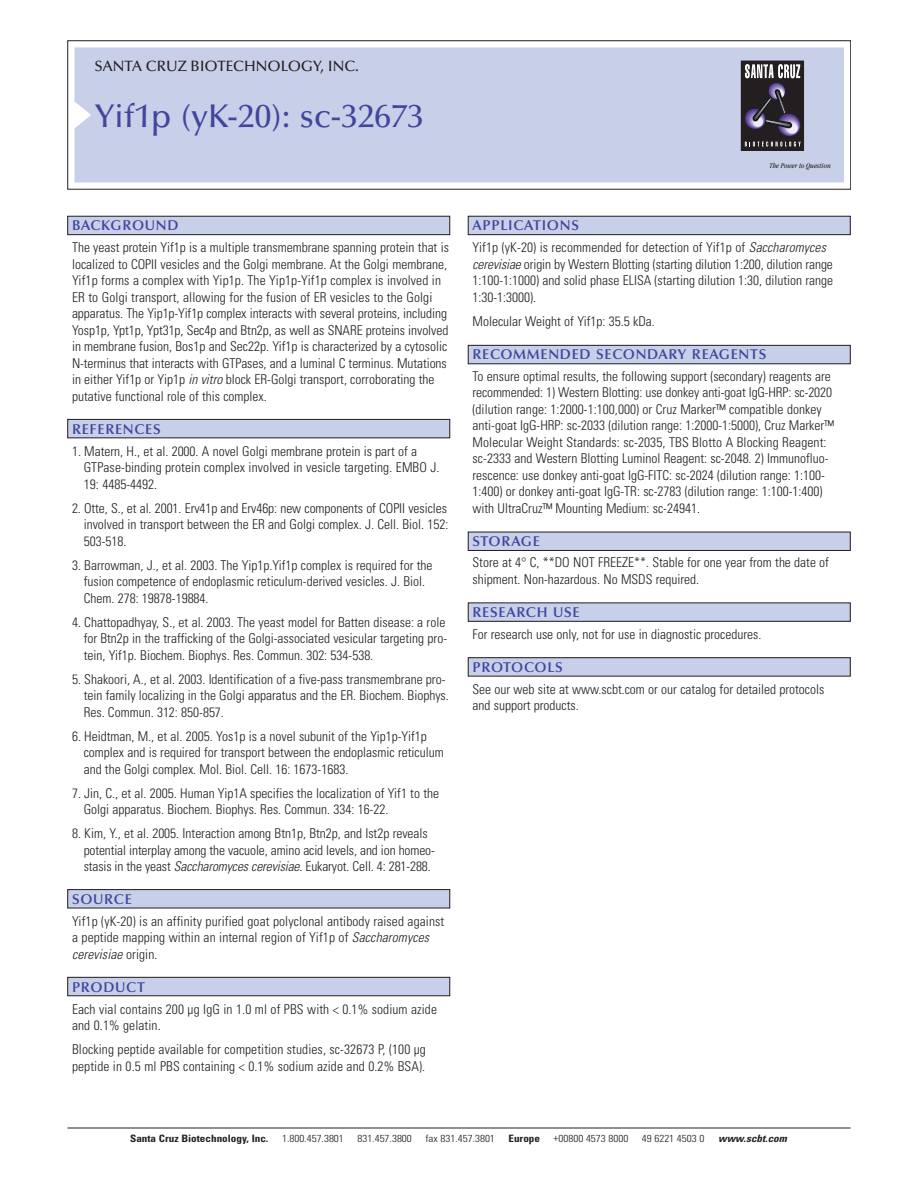
<style>
.page{position:relative;width:918px;height:1188px;background:#fff}
.page>*{position:absolute;margin:0;border:0;box-sizing:border-box;transform-origin:0 0}
.t1{font:500 33px "Optima";color:#41459c}
.t2{font:500 15px "Optima";color:#231f20}
.t3{font:600 14.25px "Optima";letter-spacing:.05em;color:#41459c}
.t4{font:300 condensed 13.5px/16.5px "Univers";color:#231f20}
.t5{font:300 condensed 10.2px "Univers";color:#231f20;scale:1.1 1}
.t6{font:700 condensed 10.2px "Univers";color:#231f20;scale:1.1 1}
.t7{font:italic 700 condensed 10.2px "Univers";color:#231f20;scale:1.1 1}
.t8{font:italic condensed 7.5px "Garamond";color:#231f20}
.s1{font-style:italic}
</style>
<div class="page">
<div style="left:468px;top:216px;width:382px;height:19px;background:#c7cfe9"></div>
<div style="left:468px;top:216px;width:382px;height:19px;border:1px solid #231f20"></div>
<div style="left:468px;top:345px;width:382px;height:19px;background:#c7cfe9"></div>
<div style="left:468px;top:345px;width:382px;height:19px;border:1px solid #231f20"></div>
<div style="left:468px;top:532px;width:382px;height:18px;background:#c7cfe9"></div>
<div style="left:468px;top:532px;width:382px;height:19px;border:1px solid #231f20"></div>
<div style="left:468px;top:603px;width:382px;height:18px;background:#c7cfe9"></div>
<div style="left:468px;top:603px;width:382px;height:19px;border:1px solid #231f20"></div>
<div style="left:468px;top:658px;width:382px;height:18px;background:#c7cfe9"></div>
<div style="left:468px;top:657px;width:382px;height:19px;border:1px solid #231f20"></div>
<div style="left:74px;top:47px;width:770px;height:135px;background:#c7cfe9"></div>
<div style="left:741px;top:61px;width:62px;height:89px;background:#231f20"></div>
<div style="left:741px;top:61px;width:63px;height:90px;border:1px solid #231f20"></div>
<svg style="left:741px;top:64px;width:64px;height:83px"></svg>
<hr style="left:68px;top:1128px;width:782px;height:1px;background:#231f20">
<div style="left:68px;top:216px;width:382px;height:19px;background:#c7cfe9"></div>
<div style="left:68px;top:216px;width:382px;height:19px;border:1px solid #231f20"></div>
<div style="left:68px;top:419px;width:382px;height:19px;background:#c7cfe9"></div>
<div style="left:68px;top:419px;width:382px;height:19px;border:1px solid #231f20"></div>
<div style="left:68px;top:890px;width:382px;height:18px;background:#c7cfe9"></div>
<div style="left:68px;top:889px;width:382px;height:19px;border:1px solid #231f20"></div>
<div style="left:68px;top:977px;width:382px;height:19px;background:#c7cfe9"></div>
<div style="left:68px;top:977px;width:382px;height:19px;border:1px solid #231f20"></div>
<p class="t2" style="left:94px;top:60px;width:266px">SANTA CRUZ BIOTECHNOLOGY, INC.</p>
<h1 class="t1" style="left:94px;top:103px;width:331px">Yif1p (yK-20): sc-32673</h1>
<p class="t3" style="left:72px;top:220px;width:108px">BACKGROUND</p>
<p class="t4" style="left:72px;top:241px;width:378px">The yeast protein Yif1p is a multiple transmembrane spanning protein that is localized to COPII vesicles and the Golgi membrane. At the Golgi membrane, Yif1p forms a complex with Yip1p. The Yip1p-Yif1p complex is involved in ER to Golgi transport, allowing for the fusion of ER vesicles to the Golgi apparatus. The Yip1p-Yif1p complex interacts with several proteins, including Yosp1p, Ypt1p, Ypt31p, Sec4p and Btn2p, as well as SNARE proteins involved in membrane fusion, Bos1p and Sec22p. Yif1p is characterized by a cytosolic N-terminus that interacts with GTPases, and a luminal C terminus. Mutations in either Yif1p or Yip1p <span class="s1">in vitro</span>block ER-Golgi transport, corroborating the putative functional role of this complex.</p>
<p class="t3" style="left:72px;top:423px;width:90px">REFERENCES</p>
<p class="t4" style="left:84px;top:444px;width:357px;text-indent:-12px">1. Matern, H., et al. 2000. A novel Golgi membrane protein is part of a<br>GTPase-binding protein complex involved in vesicle targeting. EMBO J.<br>19: 4485-4492.</p>
<p class="t4" style="left:84px;top:501px;width:366px;text-align:justify;text-indent:-12px">2. Otte, S., et al. 2001. Erv41p and Erv46p: new components of COPII vesicles involved in transport between the ER and Golgi complex. J. Cell. Biol. 152:<br>503-518.</p>
<p class="t4" style="left:84px;top:558px;width:350px;text-indent:-12px">3. Barrowman, J., et al. 2003. The Yip1p.Yif1p complex is required for the fusion competence of endoplasmic reticulum-derived vesicles. J. Biol.<br>Chem. 278: 19878-19884.</p>
<p class="t4" style="left:84px;top:615px;width:365px;text-indent:-12px">4. Chattopadhyay, S., et al. 2003. The yeast model for Batten disease: a role for Btn2p in the trafficking of the Golgi-associated vesicular targeting pro&shy;tein, Yif1p. Biochem. Biophys. Res. Commun. 302: 534-538.</p>
<p class="t4" style="left:84px;top:672px;width:367px;text-indent:-12px">5. Shakoori, A., et al. 2003. Identification of a five-pass transmembrane pro&shy;tein family localizing in the Golgi apparatus and the ER. Biochem. Biophys.<br>Res. Commun. 312: 850-857.</p>
<p class="t4" style="left:84px;top:729px;width:362px;text-indent:-12px">6. Heidtman, M., et al. 2005. Yos1p is a novel subunit of the Yip1p-Yif1p complex and is required for transport between the endoplasmic reticulum and the Golgi complex. Mol. Biol. Cell. 16: 1673-1683.</p>
<p class="t4" style="left:84px;top:786px;width:357px;text-indent:-12px">7. Jin, C., et al. 2005. Human Yip1A specifies the localization of Yif1 to the<br>Golgi apparatus. Biochem. Biophys. Res. Commun. 334: 16-22.</p>
<p class="t4" style="left:84px;top:826px;width:353px;text-indent:-12px">8. Kim, Y., et al. 2005. Interaction among Btn1p, Btn2p, and Ist2p reveals potential interplay among the vacuole, amino acid levels, and ion homeo&shy;stasis in the yeast <span class="s1">Saccharomycescerevisiae</span>. Eukaryot. Cell. 4: 281-288.</p>
<p class="t3" style="left:72px;top:893px;width:61px">SOURCE</p>
<p class="t4" style="left:72px;top:914px;width:374px">Yif1p (yK-20) is an affinity purified goat polyclonal antibody raised against a peptide mapping within an internal region of Yif1p of <span class="s1">Saccharomyces cerevisiae</span> o r i g i n .</p>
<p class="t3" style="left:72px;top:981px;width:74px">PRODUCT</p>
<p class="t4" style="left:72px;top:1002px;width:367px">Each vial contains 200 µg IgG in 1.0 ml of PBS with &lt; 0.1% sodium azide and 0.1% gelatin.</p>
<p class="t4" style="left:72px;top:1043px;width:355px">Blocking peptide available for competition studies, sc-32673 P, (100 µg peptide in 0.5 ml PBS containing &lt; 0.1% sodium azide and 0.2% BSA).</p>
<p class="t8" style="left:769px;top:163px;width:63px">The Power to Question</p>
<p class="t3" style="left:473px;top:220px;width:108px">APPLICATIONS</p>
<p class="t4" style="left:473px;top:241px;width:362px">Yif1p (yK-20) is recommended for detection of Yif1p of <span class="s1">Saccharomyces cerevisiae</span>origin by Western Blotting (starting dilution 1:200, dilution range 1:100-1:1000) and solid phase ELISA (starting dilution 1:30, dilution range 1:30-1:3000).</p>
<p class="t4" style="left:473px;top:314px;width:184px">Molecular Weight of Yif1p: 35.5 kDa.</p>
<p class="t3" style="left:473px;top:348px;width:295px">RECOMMENDED SECONDARY REAGENTS</p>
<p class="t4" style="left:473px;top:369px;width:363px">To ensure optimal results, the following support (secondary) reagents are recommended: 1) Western Blotting: use donkey anti-goat IgG-HRP: sc-2020 (dilution range: 1:2000-1:100,000) or Cruz Marker™ compatible donkey anti-goat IgG-HRP: sc-2033 (dilution range: 1:2000-1:5000), Cruz Marker™ Molecular Weight Standards: sc-2035, TBS Blotto A Blocking Reagent: sc-2333 and Western Blotting Luminol Reagent: sc-2048. 2) Immunofluo&shy;rescence: use donkey anti-goat IgG-FITC: sc-2024 (dilution range: 1:100- 1:400) or donkey anti-goat IgG-TR: sc-2783 (dilution range: 1:100-1:400) with UltraCruz™ Mounting Medium: sc-24941.</p>
<p class="t3" style="left:473px;top:535px;width:69px">STORAGE</p>
<p class="t4" style="left:473px;top:556px;width:358px">Store at 4° C, **DO NOT FREEZE**. Stable for one year from the date of shipment. Non-hazardous. No MSDS required.</p>
<p class="t3" style="left:473px;top:606px;width:109px">RESEARCH USE</p>
<p class="t4" style="left:473px;top:627px;width:290px">For research use only, not for use in diagnostic procedures.</p>
<p class="t3" style="left:473px;top:661px;width:92px">PROTOCOLS</p>
<p class="t4" style="left:473px;top:682px;width:353px">See our web site at www.scbt.com or our catalog for detailed protocols and support products.</p>
<p class="t6" style="left:130px;top:1135px;width:127px">Santa Cruz Biotechnology, Inc.</p>
<p class="t5" style="left:282px;top:1135px;width:58px">1.800.457.3801</p>
<p class="t5" style="left:357px;top:1135px;width:51px">831.457.3800</p>
<p class="t5" style="left:425px;top:1135px;width:65px">fax 831.457.3801</p>
<p class="t6" style="left:508px;top:1135px;width:30px">Europe</p>
<p class="t5" style="left:554px;top:1135px;width:69px">+00800 4573 8000</p>
<p class="t5" style="left:642px;top:1135px;width:58px">49 6221 4503 0</p>
<p class="t7" style="left:718px;top:1135px;width:66px">www.scbt.com</p>
</div>
